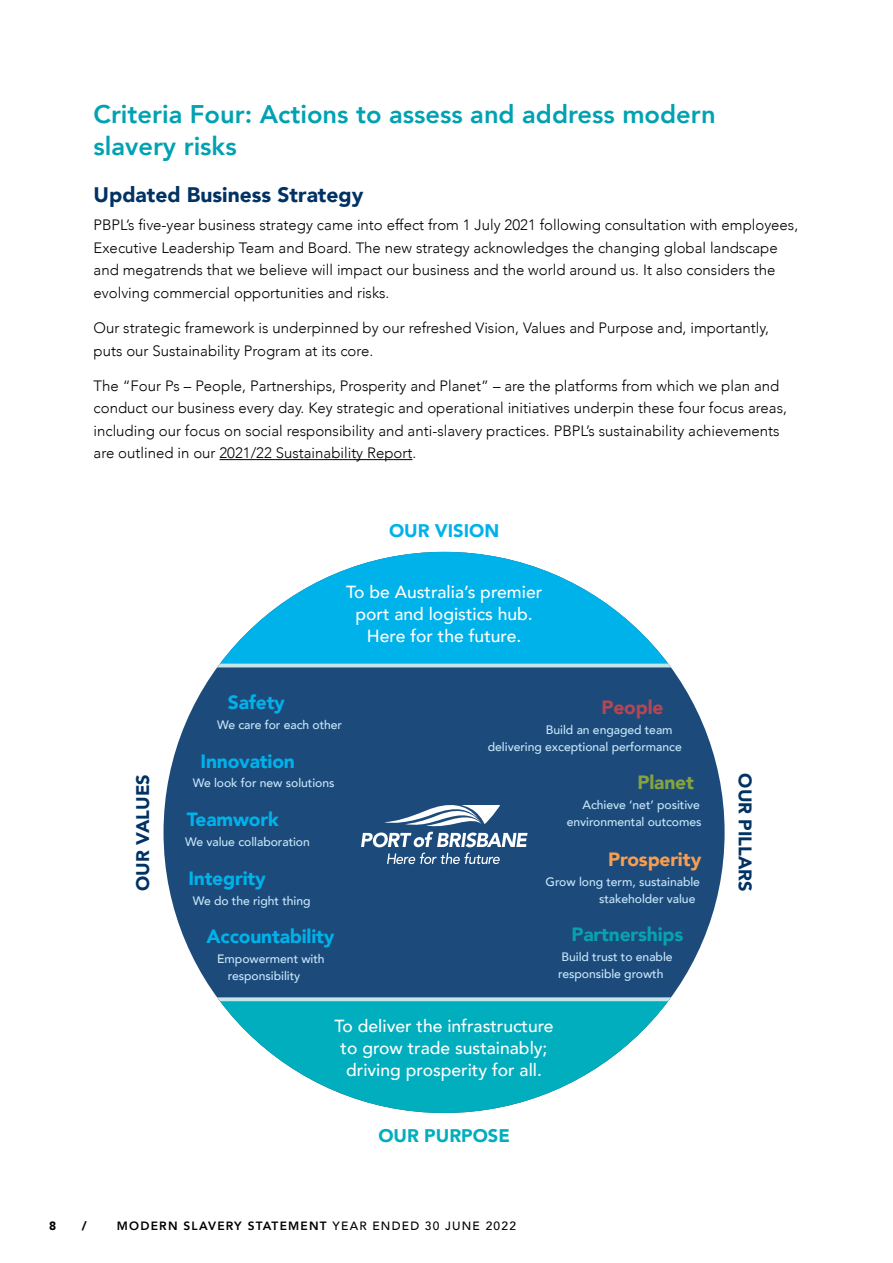
<style>
.page{position:relative;width:893px;height:1263px;background:#fff}
.page>*{position:absolute;margin:0;border:0;box-sizing:border-box;transform-origin:0 0}
.t1{font:800 25.5px/31.5px "Avenir";color:#00a2b2}
.t2{font:900 21px "Avenir";color:#003263}
.t3{font:900 19.2px "Avenir";letter-spacing:-.01em;color:#00b2ea}
.t4{font:900 19.2px "Avenir";letter-spacing:-.01em;color:#07a2b2}
.t5{font:900 19.2px "Avenir";letter-spacing:-.01em;color:#f89e51}
.t6{font:900 19.2px "Avenir";letter-spacing:-.01em;color:#b54653}
.t7{font:900 19.2px "Avenir";letter-spacing:-.01em;color:#86a33d}
.t8{font:900 18.3px "Avenir";color:#003263}
.t9{font:900 18.3px "Avenir";color:#00aebe}
.t10{font:900 18.3px "Avenir";color:#00b2ea}
.t11{font:500 17.55px/22px "Avenir";color:#fff;text-align:center}
.t12{font:300 15px/22.5px "Avenir";color:#000}
.t13{font:500 12.15px/16.8px "Avenir";letter-spacing:-.005em;color:#c9e7f9}
.t14{font:800 12px "Avenir";letter-spacing:.1em;color:#000}
.t15{font:900 12px "Avenir";color:#000}
.s1{font-weight:500}
</style>
<div class="page">
<hr style="left:219px;top:459px;width:193px;height:1px;background:#000">
<div style="left:164px;top:552px;width:561px;height:561px;background:#1c4b7b;border-radius:50%"></div>
<svg style="left:217px;top:552px;width:454px;height:115px"></svg>
<svg style="left:217px;top:997px;width:455px;height:116px"></svg>
<svg style="left:387px;top:853px;width:113px;height:11px"></svg>
<svg style="left:361px;top:805px;width:167px;height:42px"></svg>
<h1 class="t1" style="left:94px;top:99px;width:624px">Criteria Four: Actions to assess and address modern slavery risks</h1>
<h2 class="t2" style="left:94px;top:176px;width:271px">Updated Business Strategy</h2>
<p class="t12" style="left:94px;top:214px;width:706px">PBPL’s five-year business strategy came into effect from 1 July 2021 following consultation with employees, Executive Leadership Team and Board. The new strategy acknowledges the changing global landscape and megatrends that we believe will impact our business and the world around us. It also considers the evolving commercial opportunities and risks.</p>
<p class="t12" style="left:94px;top:317px;width:677px">Our strategic framework is underpinned by our refreshed Vision, Values and Purpose and, importantly, puts our Sustainability Program at its core.</p>
<p class="t12" style="left:94px;top:375px;width:695px">The “Four Ps – People, Partnerships, Prosperity and Planet” – are the platforms from which we plan and conduct our business every day. Key strategic and operational initiatives underpin these four focus areas, including our focus on social responsibility and anti-slavery practices. PBPL’s sustainability achievements are outlined in our 2021/22 Sustainability Report.</p>
<p class="t10" style="left:389px;top:515px;width:112px">OUR VISION</p>
<p class="t11" style="left:346px;top:579px;width:198px">To be Australia’s premier port and logistics hub.<br>Here for the future.</p>
<p class="t3" style="left:228px;top:686px;width:59px">Safety</p>
<p class="t13" style="left:217px;top:716px;width:126px">We care for each other</p>
<p class="t3" style="left:200px;top:744px;width:96px">Innovation</p>
<p class="t13" style="left:193px;top:774px;width:143px">We look for new solutions</p>
<p class="t3" style="left:187px;top:803px;width:93px">Teamwork</p>
<p class="t13" style="left:185px;top:833px;width:126px">We value collaboration</p>
<p class="t3" style="left:188px;top:861px;width:79px">Integrity</p>
<p class="t13" style="left:193px;top:891px;width:119px">We do the right thing</p>
<p class="t3" style="left:207px;top:920px;width:129px">Accountability</p>
<p class="t13" style="left:228px;top:950px;width:98px;text-indent:-11px">Empowerment with responsibility</p>
<p class="t6" style="left:601px;top:691px;width:64px">People</p>
<p class="t13" style="left:488px;top:720px;width:195px;text-indent:58px">Build an engaged team delivering exceptional performance</p>
<p class="t7" style="left:638px;top:766px;width:58px">Planet</p>
<p class="t13" style="left:567px;top:796px;width:136px;text-align:right">Achieve ‘net’ positive environmental outcomes</p>
<p class="t5" style="left:608px;top:843px;width:95px">Prosperity</p>
<p class="t13" style="left:599px;top:872px;width:102px;text-indent:-53px">Grow long term, sustainable stakeholder value</p>
<p class="t4" style="left:572px;top:918px;width:113px">Partnerships</p>
<p class="t13" style="left:558px;top:948px;width:116px">Build trust to enable responsible growth</p>
<p class="t8" style="left:127px;top:891px;width:118px;rotate:-90deg">OUR VALUES</p>
<p class="t8" style="left:761px;top:773px;width:120px;rotate:90deg">OUR PILLARS</p>
<p class="t11" style="left:334px;top:1014px;width:221px">To deliver the infrastructure to grow trade sustainably; driving prosperity for all.</p>
<p class="t9" style="left:378px;top:1120px;width:133px">OUR PURPOSE</p>
<p class="t15" style="left:49px;top:1215px;width:9px">8</p>
<p class="t15" style="left:82px;top:1215px;width:6px">/</p>
<p class="t14" style="left:117px;top:1216px;width:401px">MODERN SLAVERY STATEMENT <span class="s1">YEAR ENDED 30 JUNE 2022</span></p>
</div>
